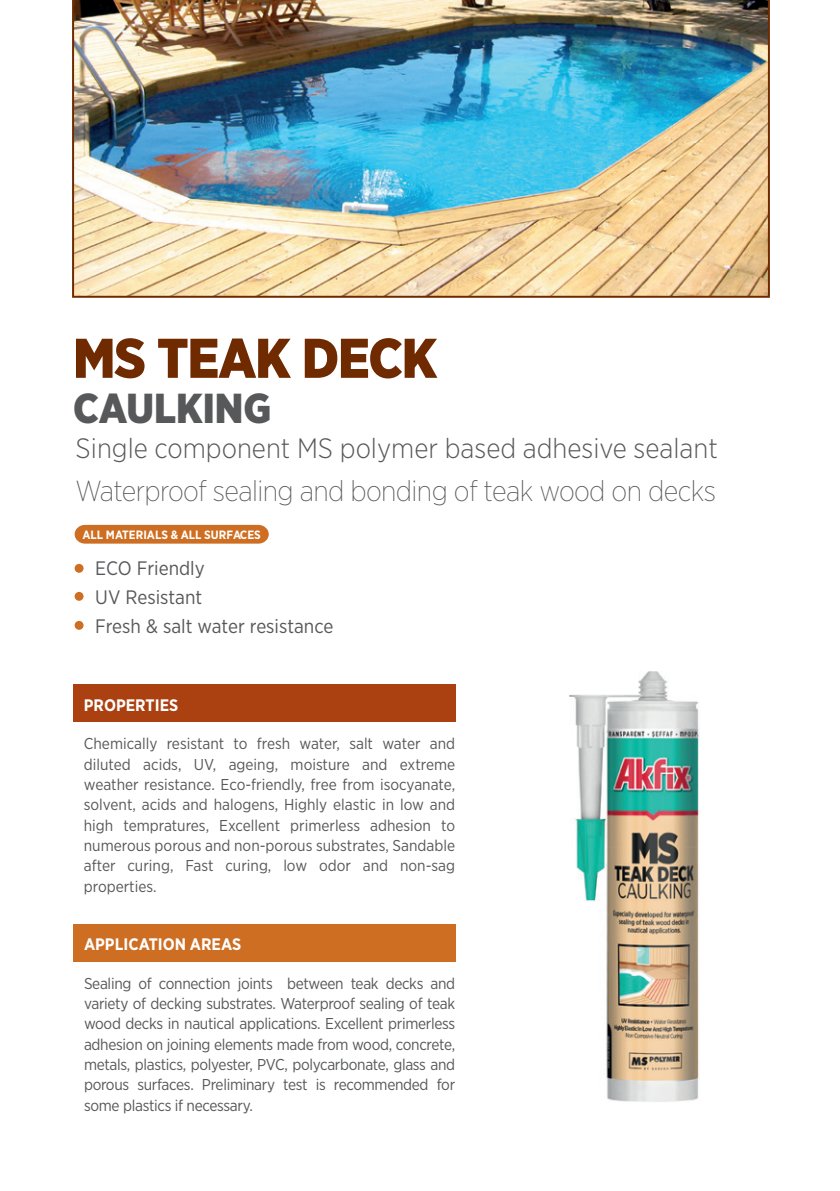
<style>
.page{position:relative;width:840px;height:1191px;background:#fff}
.page>*{position:absolute;margin:0;border:0;box-sizing:border-box;transform-origin:0 0}
.t1{font:900 55.8px "Gotham Narrow";letter-spacing:-.02em;color:#702a00}
.t2{font:900 41.8px "Gotham Narrow";color:#57585a}
.t3{font:200 29px "Gotham Narrow";letter-spacing:-.02em;color:#57585a}
.t4{font:300 28px "Gotham Narrow";color:#57585a}
.t5{font:19.4px/29px "Gotham Narrow";color:#57585a}
.t6{font:700 16.6px "Gotham Narrow";color:#fff}
.t7{font:15.8px/20.4px "Gotham Narrow";letter-spacing:-.02em;color:#57585a;text-align:justify}
.t8{font:700 12px "Gotham Narrow";color:#fff}
</style>
<div class="page">
<img style="left:72px;top:0;width:697px;height:298px">
<div style="left:73px;top:684px;width:382px;height:38px;background:#ab4010"></div>
<div style="left:73px;top:924px;width:382px;height:37px;background:#cd6e22"></div>
<img style="left:569px;top:672px;width:131px;height:430px">
<div style="left:75px;top:525px;width:193px;height:18px;background:#cd6e22"></div>
<div style="left:75px;top:564px;width:8px;height:9px;background:#cd6e22;border-radius:50%"></div>
<div style="left:75px;top:592px;width:8px;height:9px;background:#cd6e22;border-radius:50%"></div>
<div style="left:75px;top:621px;width:8px;height:9px;background:#cd6e22;border-radius:50%"></div>
<h1 class="t1" style="left:73px;top:321px;width:365px">MS TEAK DECK</h1>
<h2 class="t2" style="left:73px;top:381px;width:200px">CAULKING</h2>
<h3 class="t4" style="left:76px;top:431px;width:643px">Single component MS polymer based adhesive sealant</h3>
<h3 class="t3" style="left:76px;top:473px;width:641px">Waterproof sealing and bonding of teak wood on decks</h3>
<p class="t8" style="left:82px;top:527px;width:180px">ALL MATERIALS &amp; ALL SURFACES</p>
<p class="t5" style="left:95px;top:553px;width:239px">ECO Friendly<br>UV Resistant<br>Fresh &amp; salt water resistance</p>
<p class="t6" style="left:84px;top:694px;width:96px">PROPERTIES</p>
<p class="t7" style="left:84px;top:733px;width:372px">Chemically resistant to fresh water, salt water and diluted acids, UV, ageing, moisture and extreme weather resistance. Eco-friendly, free from isocyanate, solvent, acids and halogens, Highly elastic in low and high tempratures, Excellent primerless adhesion to numerous porous and non-porous substrates, Sandable after curing, Fast curing, low odor and non-sag properties.</p>
<p class="t6" style="left:84px;top:933px;width:159px">APPLICATION AREAS</p>
<p class="t7" style="left:84px;top:972px;width:372px">Sealing of connection joints between teak decks and variety of decking substrates. Waterproof sealing of teak wood decks in nautical applications. Excellent primerless adhesion on joining elements made from wood, concrete, metals, plastics, polyester, PVC, polycarbonate, glass and porous surfaces. Preliminary test is recommended for some plastics if necessary.</p>
</div>
